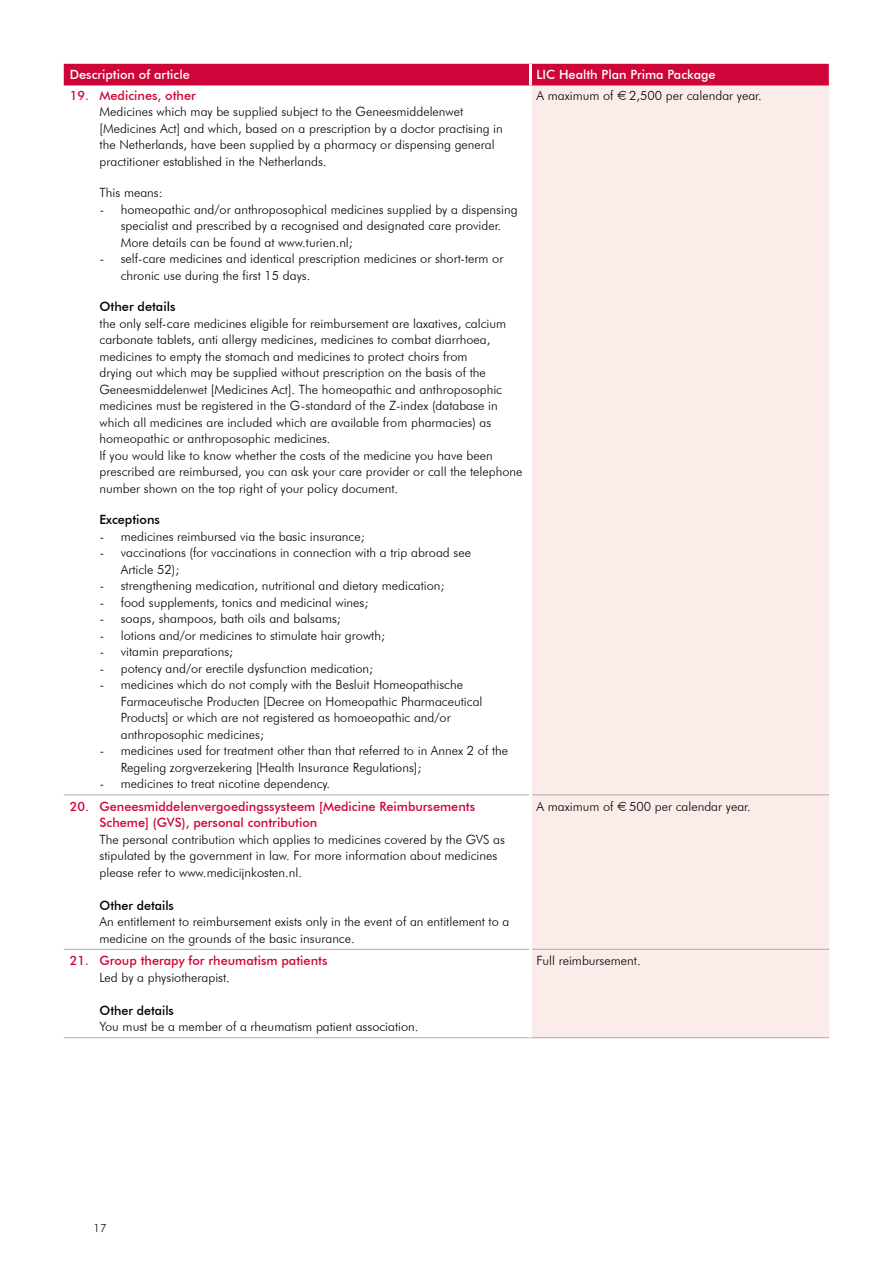
<style>
.page{position:relative;width:893px;height:1263px;background:#fff}
.page>*{position:absolute;margin:0;border:0;box-sizing:border-box;transform-origin:0 0}
.t1{font:300 12.75px/16.5px "Futura BT";color:#000}
.t2{font:500 12.75px/16.5px "Futura BT";color:#ce0538}
.t3{font:500 12.75px "Futura BT";color:#000}
.t4{font:500 12.75px "Futura BT";color:#fff}
.t5{font:300 11.25px "Futura BT";color:#000}
.s1{font-family:"Euro Logo";font-weight:400;font-size:9px}
</style>
<div class="page">
<div style="left:532px;top:85px;width:297px;height:952px;background:#fbebe9"></div>
<hr style="left:64px;top:794px;width:465px;height:1px;background:#aaa">
<hr style="left:532px;top:794px;width:297px;height:1px;background:#aaa">
<hr style="left:64px;top:949px;width:465px;height:1px;background:#aaa">
<hr style="left:532px;top:949px;width:297px;height:1px;background:#aaa">
<hr style="left:64px;top:1037px;width:466px;height:1px;background:#aaa">
<hr style="left:530px;top:1037px;width:299px;height:1px;background:#aaa">
<div style="left:64px;top:64px;width:765px;height:21px;background:#ce0538"></div>
<hr style="left:529px;top:64px;width:3px;height:21px;background:#fff">
<p class="t4" style="left:70px;top:67px;width:122px">Description of article</p>
<p class="t4" style="left:536px;top:67px;width:181px">LIC Health Plan Prima Package</p>
<p class="t2" style="left:70px;top:87px;width:128px">19. Medicines, other</p>
<p class="t1" style="left:100px;top:103px;width:405px">Medicines which may be supplied subject to the Geneesmiddelenwet [Medicines Act] and which, based on a prescription by a doctor practising in the Netherlands, have been supplied by a pharmacy or dispensing general practitioner established in the Netherlands.</p>
<p class="t1" style="left:100px;top:184px;width:65px">This means:</p>
<p class="t1" style="left:121px;top:201px;width:398px;text-indent:-21px">- homeopathic and/or anthroposophical medicines supplied by a dispensing specialist and prescribed by a recognised and designated care provider.<br>More details can be found at www.turien.nl;</p>
<p class="t1" style="left:121px;top:250px;width:384px;text-indent:-21px">- self-care medicines and identical prescription medicines or short-term or chronic use during the first 15 days.</p>
<p class="t3" style="left:100px;top:299px;width:77px">Other details</p>
<p class="t1" style="left:100px;top:315px;width:424px">the only self-care medicines eligible for reimbursement are laxatives, calcium carbonate tablets, anti allergy medicines, medicines to combat diarrhoea, medicines to empty the stomach and medicines to protect choirs from<br>drying out which may be supplied without prescription on the basis of the Geneesmiddelenwet [Medicines Act]. The homeopathic and anthroposophic medicines must be registered in the G-standard of the Z-index (database in which all medicines are included which are available from pharmacies) as homeopathic or anthroposophic medicines.<br>If you would like to know whether the costs of the medicine you have been prescribed are reimbursed, you can ask your care provider or call the telephone number shown on the top right of your policy document.</p>
<p class="t3" style="left:100px;top:512px;width:62px">Exceptions</p>
<p class="t1" style="left:100px;top:528px;width:266px">- medicines reimbursed via the basic insurance;</p>
<p class="t1" style="left:121px;top:544px;width:352px;text-indent:-21px">- vaccinations (for vaccinations in connection with a trip abroad see<br>Article 52);</p>
<p class="t1" style="left:100px;top:577px;width:346px">- strengthening medication, nutritional and dietary medication;</p>
<p class="t1" style="left:100px;top:594px;width:270px">- food supplements, tonics and medicinal wines;</p>
<p class="t1" style="left:100px;top:610px;width:243px">- soaps, shampoos, bath oils and balsams;</p>
<p class="t1" style="left:100px;top:627px;width:287px">- lotions and/or medicines to stimulate hair growth;</p>
<p class="t1" style="left:100px;top:643px;width:135px">- vitamin preparations;</p>
<p class="t1" style="left:100px;top:660px;width:275px">- potency and/or erectile dysfunction medication;</p>
<p class="t1" style="left:121px;top:676px;width:363px;text-indent:-21px">- medicines which do not comply with the Besluit Homeopathische Farmaceutische Producten [Decree on Homeopathic Pharmaceutical Products] or which are not registered as homoeopathic and/or anthroposophic medicines;</p>
<p class="t1" style="left:121px;top:742px;width:389px;text-indent:-21px">- medicines used for treatment other than that referred to in Annex 2 of the<br>Regeling zorgverzekering [Health Insurance Regulations];</p>
<p class="t1" style="left:100px;top:775px;width:232px">- medicines to treat nicotine dependency.</p>
<p class="t2" style="left:100px;top:798px;width:377px;text-indent:-30px">20. Geneesmiddelenvergoedingssysteem [Medicine Reimbursements<br>Scheme] (GVS), personal contribution</p>
<p class="t1" style="left:100px;top:831px;width:407px">The personal contribution which applies to medicines covered by the GVS as stipulated by the government in law. For more information about medicines please refer to www.medicijnkosten.nl.</p>
<p class="t3" style="left:100px;top:898px;width:76px">Other details</p>
<p class="t1" style="left:100px;top:913px;width:411px">An entitlement to reimbursement exists only in the event of an entitlement to a medicine on the grounds of the basic insurance.</p>
<p class="t2" style="left:70px;top:952px;width:259px">21. Group therapy for rheumatism patients</p>
<p class="t1" style="left:100px;top:969px;width:132px">Led by a physiotherapist.</p>
<p class="t3" style="left:100px;top:1002px;width:76px">Other details</p>
<p class="t1" style="left:100px;top:1018px;width:321px">You must be a member of a rheumatism patient association.</p>
<p class="t1" style="left:536px;top:87px;width:227px">A maximum of <span class="s1">e</span> 2,500 per calendar year.</p>
<p class="t1" style="left:536px;top:798px;width:216px">A maximum of <span class="s1">e</span> 500 per calendar year.</p>
<p class="t1" style="left:536px;top:952px;width:106px">Full reimbursement.</p>
<p class="t5" style="left:94px;top:1221px;width:14px">17</p>
</div>
